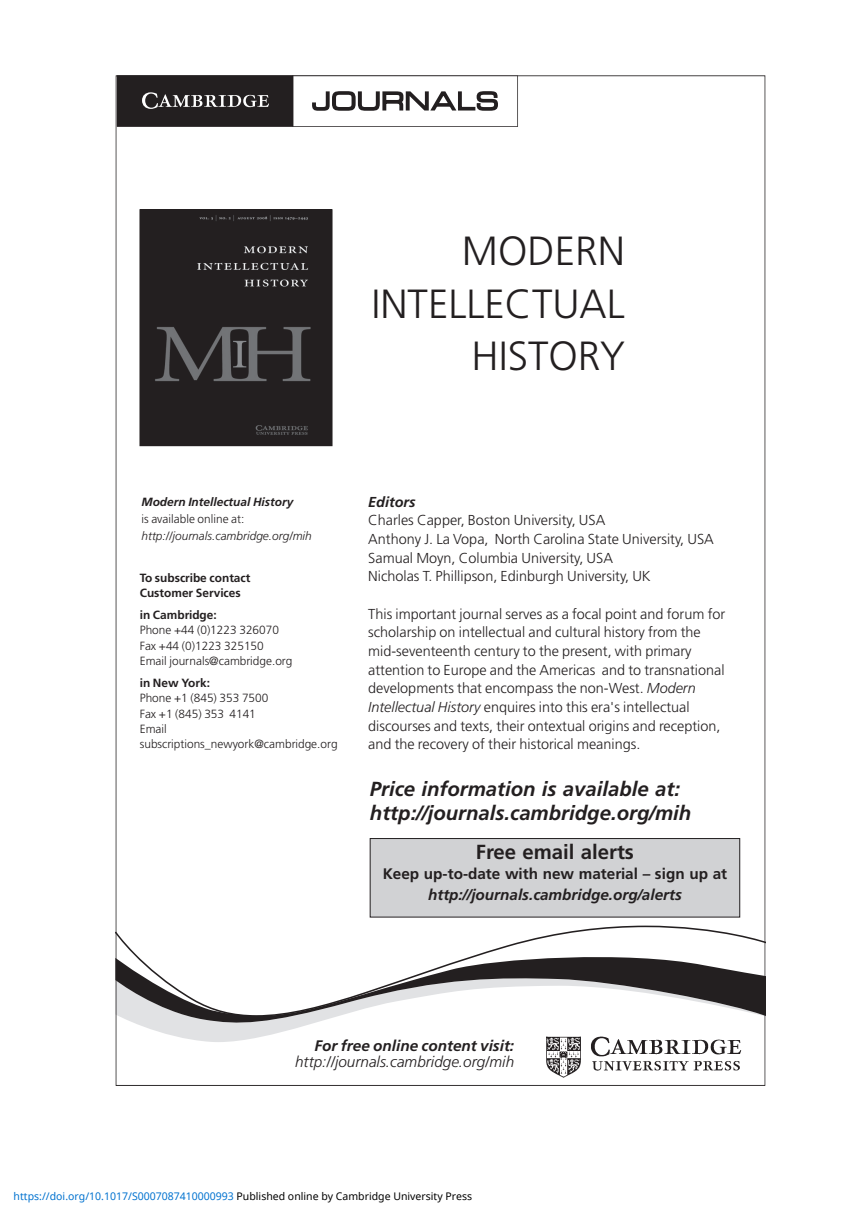
<style>
.page{position:relative;width:863px;height:1225px;background:#fff}
.page>*{position:absolute;margin:0;border:0;box-sizing:border-box;transform-origin:0 0}
.t1{font:300 40.77px/52.7px "Frutiger";color:#231f20;text-align:right}
.t2{font:italic 700 20.3px/23.8px "Frutiger";color:#231f20}
.t3{font:700 20.3px "Frutiger";color:#231f20}
.t4{font:italic 700 15.22px "Frutiger";color:#231f20}
.t5{font:700 15.22px "Frutiger";color:#231f20}
.t6{font:italic 300 15.22px "Frutiger";color:#231f20}
.t7{font:300 14.35px/18.7px "Frutiger";color:#231f20}
.t8{font:italic 700 14.35px "Frutiger";color:#231f20}
.t9{font:300 11.9px/15.2px "Frutiger";color:#231f20}
.t10{font:700 11.9px/15.2px "Frutiger";color:#231f20}
.t11{font:italic 300 11.9px "Frutiger";color:#231f20}
.t12{font:italic 700 11.9px "Frutiger";color:#231f20}
.t13{font:10.5px "Noto Sans";color:#0172cf}
.s1{font-style:italic}
.s2{color:#000}
</style>
<div class="page">
<svg style="left:117px;top:77px;width:401px;height:50px"></svg>
<svg style="left:117px;top:926px;width:646px;height:24px"></svg>
<svg style="left:140px;top:1025px;width:166px;height:17px"></svg>
<svg style="left:117px;top:950px;width:646px;height:75px"></svg>
<img style="left:546px;top:1036px;width:196px;height:42px">
<img style="left:142px;top:211px;width:188px;height:233px">
<div style="left:140px;top:209px;width:192px;height:237px;border:1px solid #231f20"></div>
<div style="left:370px;top:839px;width:369px;height:78px;background:#d1d2d4"></div>
<div style="left:370px;top:838px;width:370px;height:80px;border:1px solid #231f20"></div>
<h1 class="t1" style="left:371px;top:228px;width:255px">MODERN<br>INTELLECTUAL<br>HISTORY</h1>
<p class="t12" style="left:141px;top:498px;width:153px">Modern Intellectual History</p>
<p class="t9" style="left:141px;top:513px;width:104px">is available online at:</p>
<p class="t11" style="left:141px;top:532px;width:172px">http://journals.cambridge.org/mih</p>
<p class="t10" style="left:140px;top:571px;width:112px">To subscribe contact<br>Customer Services</p>
<p class="t10" style="left:140px;top:608px;width:79px">in Cambridge:</p>
<p class="t9" style="left:140px;top:624px;width:154px">Phone +44 (0)1223 326070<br>Fax +44 (0)1223 325150<br>Email journals@cambridge.org</p>
<p class="t10" style="left:140px;top:676px;width:72px">in New York:</p>
<p class="t9" style="left:140px;top:692px;width:199px">Phone +1 (845) 353 7500<br>Fax +1 (845) 353 4141<br>Email subscriptions_newyork@cambridge.org</p>
<p class="t8" style="left:368px;top:496px;width:49px">Editors</p>
<p class="t7" style="left:368px;top:512px;width:347px">Charles Capper, Boston University, USA<br>Anthony J. La Vopa, North Carolina State University, USA Samual Moyn, Columbia University, USA<br>Nicholas T. Phillipson, Edinburgh University, UK</p>
<p class="t7" style="left:368px;top:605px;width:358px">This important journal serves as a focal point and forum for scholarship on intellectual and cultural history from the mid-seventeenth century to the present, with primary attention to Europe and the Americas and to transnational developments that encompass the non-West. <span class="s1">Modern Intellectual History</span> enquires into this era's intellectual discourses and texts, their ontextual origins and reception, and the recovery of their historical meanings.</p>
<h2 class="t2" style="left:370px;top:779px;width:323px">Price information is available at: http://journals.cambridge.org/mih</h2>
<h2 class="t3" style="left:476px;top:844px;width:160px">Free email alerts</h2>
<p class="t5" style="left:383px;top:868px;width:346px">Keep up-to-date with new material – sign up at</p>
<p class="t4" style="left:428px;top:888px;width:255px">http://journals.cambridge.org/alerts</p>
<p class="t4" style="left:315px;top:1040px;width:201px">For free online content visit:</p>
<p class="t6" style="left:295px;top:1055px;width:220px">http://journals.cambridge.org/mih</p>
<p class="t13" style="left:14px;top:1189px;width:460px">https://doi.org/10.1017/S0007087410000993 <span class="s2">Published online by Cambridge University Press</span></p>
</div>
